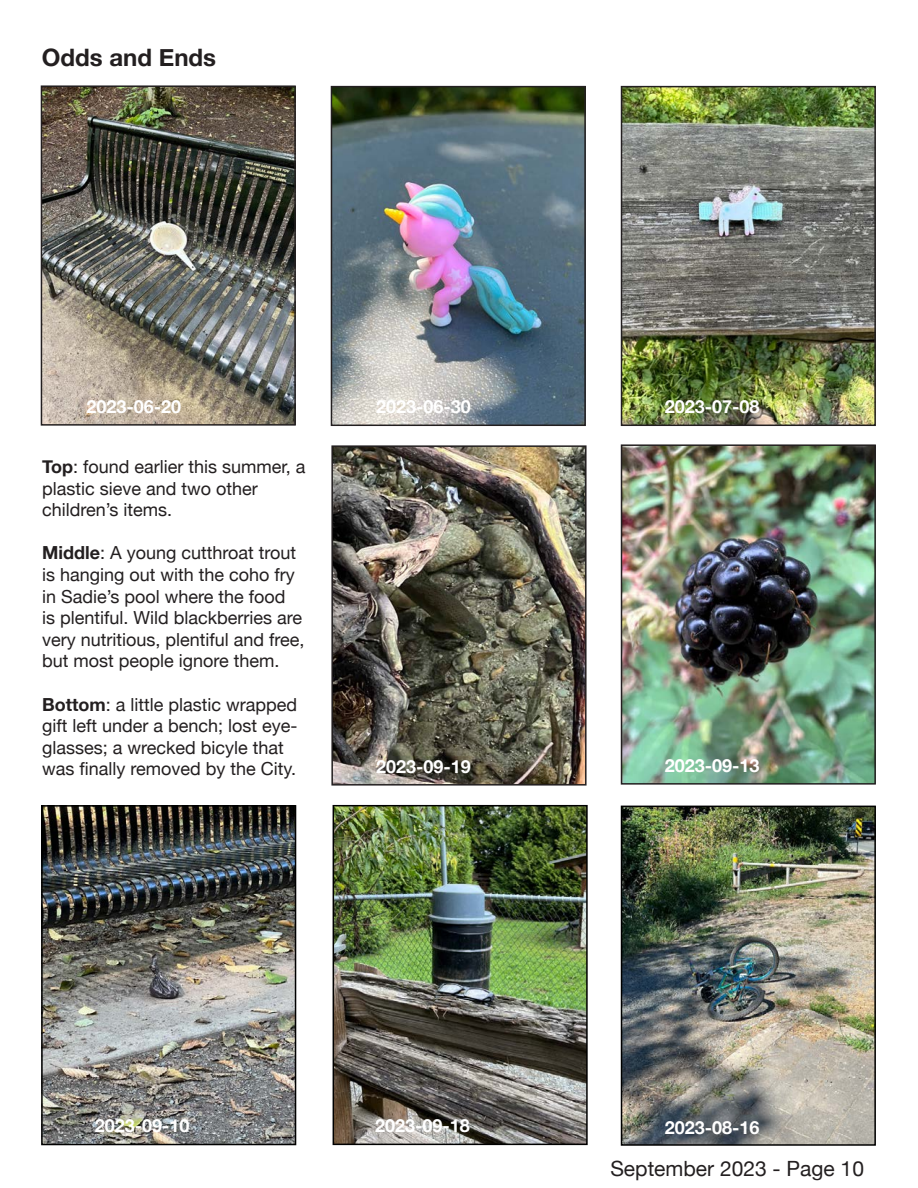
<style>
.page{position:relative;width:918px;height:1188px;background:#fff}
.page>*{position:absolute;margin:0;border:0;box-sizing:border-box;transform-origin:0 0}
.t1{font:700 24px "Helvetica Neue";color:#231f20}
.t2{font:21px "Helvetica Neue";color:#231f20}
.t3{font:18px/21.6px "Helvetica Neue";color:#231f20}
.t4{font:700 18px "Helvetica Neue";color:#fff}
.s1{font-weight:700}
</style>
<div class="page">
<img style="left:624px;top:447px;width:249px;height:335px">
<div style="left:621px;top:444px;width:255px;height:341px;border:2px solid #231f20"></div>
<img style="left:44px;top:88px;width:249px;height:335px">
<div style="left:41px;top:85px;width:255px;height:341px;border:2px solid #231f20"></div>
<img style="left:624px;top:89px;width:249px;height:334px">
<div style="left:621px;top:86px;width:255px;height:340px;border:2px solid #231f20"></div>
<img style="left:334px;top:448px;width:250px;height:335px">
<div style="left:331px;top:445px;width:256px;height:341px;border:2px solid #231f20"></div>
<img style="left:334px;top:89px;width:249px;height:334px">
<div style="left:331px;top:86px;width:255px;height:340px;border:2px solid #231f20"></div>
<img style="left:44px;top:808px;width:249px;height:334px">
<div style="left:41px;top:805px;width:255px;height:340px;border:2px solid #000"></div>
<img style="left:336px;top:808px;width:249px;height:334px">
<div style="left:333px;top:805px;width:255px;height:340px;border:2px solid #000"></div>
<img style="left:624px;top:809px;width:249px;height:334px">
<div style="left:621px;top:806px;width:255px;height:340px;border:2px solid #000"></div>
<h1 class="t1" style="left:42px;top:39px;width:176px">Odds and Ends</h1>
<p class="t4" style="left:86px;top:392px;width:96px">2023-06-20</p>
<p class="t4" style="left:665px;top:392px;width:96px">2023-07-08</p>
<p class="t4" style="left:376px;top:392px;width:96px">2023-06-30</p>
<p class="t3" style="left:42px;top:457px;width:265px"><span class="s1">Top</span>: found earlier this summer, a plastic sieve and two other children’s items.</p>
<p class="t3" style="left:42px;top:543px;width:264px"><span class="s1">Middle</span>: A young cutthroat trout is hanging out with the coho fry in Sadie’s pool where the food<br>is plentiful. Wild blackberries are very nutritious, plentiful and free, but most people ignore them.</p>
<p class="t3" style="left:42px;top:694px;width:257px"><span class="s1">Bottom</span>: a little plastic wrapped gift left under a bench; lost eye&shy;glasses; a wrecked bicyle that was finally removed by the City.</p>
<p class="t4" style="left:376px;top:752px;width:96px">2023-09-19</p>
<p class="t4" style="left:665px;top:752px;width:96px">2023-09-13</p>
<p class="t4" style="left:95px;top:1111px;width:96px">2023-09-10</p>
<p class="t4" style="left:375px;top:1111px;width:96px">2023-09-18</p>
<p class="t4" style="left:665px;top:1114px;width:96px">2023-08-16</p>
<p class="t2" style="left:610px;top:1154px;width:255px">September 2023 - Page 10</p>
</div>
